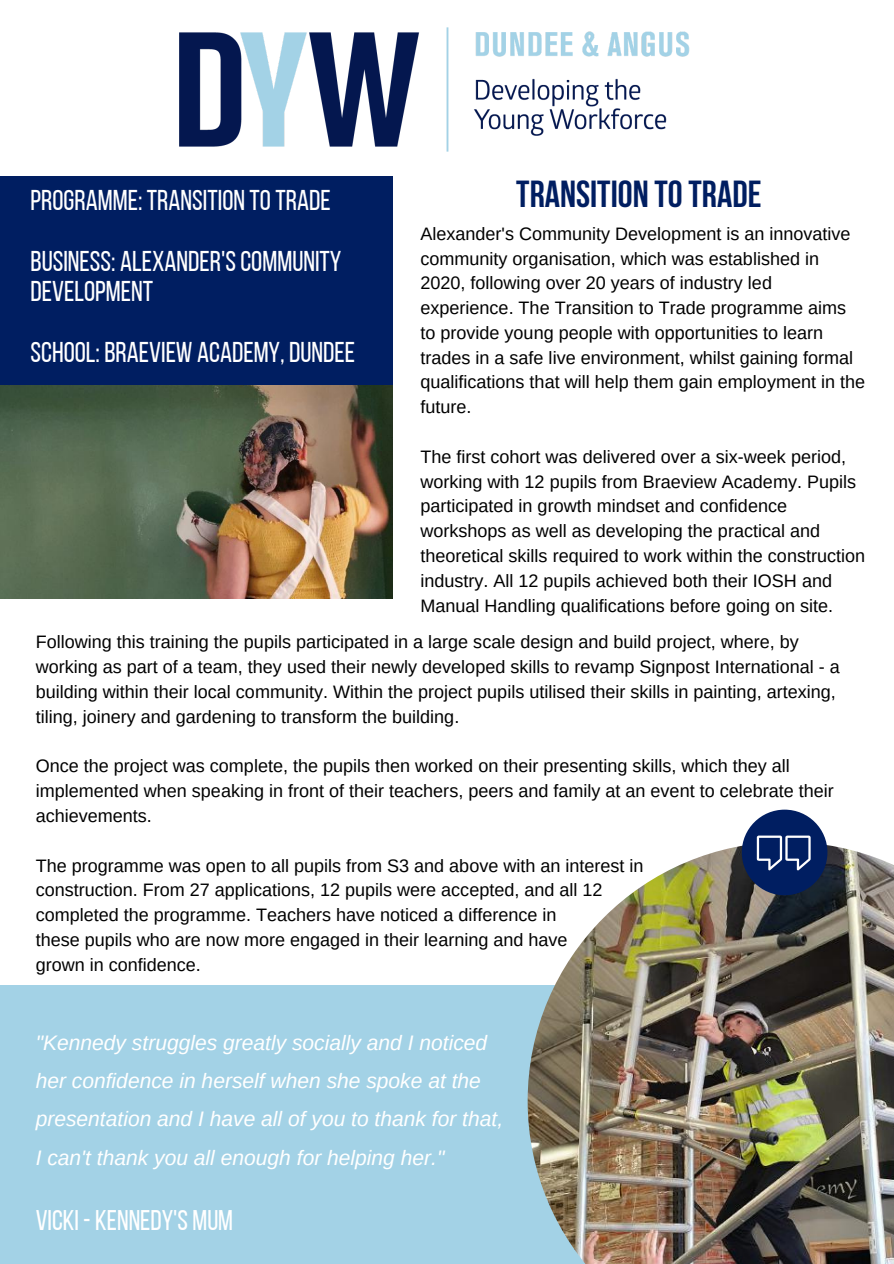
<style>
.page{position:relative;width:894px;height:1264px;background:#fff}
.page>*{position:absolute;margin:0;border:0;box-sizing:border-box;transform-origin:0 0}
.t1{font:700 37.5px "Bebas Neue";color:#001e61}
.t2{font:28.5px/30.6px "Bebas Neue";color:#fff}
.t3{font:28.35px "Bebas Neue";color:#fff}
.t4{font:italic 21px/38.2px "Arimo";color:#fff}
.t5{font:18px/24.8px "Arimo";color:#000}
</style>
<div class="page">
<img style="left:0;top:384px;width:392px;height:214px">
<div style="left:0;top:985px;width:822px;height:278px;background:#a3d2e6"></div>
<img style="left:527px;top:842px;width:366px;height:421px">
<div style="left:0;top:176px;width:392px;height:208px;background:#001e61"></div>
<div style="left:741px;top:809px;width:86px;height:86px;background:#001e61;border-radius:50%"></div>
<svg style="left:756px;top:835px;width:54px;height:35px"></svg>
<img style="left:179px;top:27px;width:511px;height:125px">
<p class="t2" style="left:30px;top:187px;width:302px">PROGRAMME: TRANSITION TOTRADE</p>
<p class="t1" style="left:516px;top:179px;width:246px">TRANSITION TOTRADE</p>
<p class="t2" style="left:30px;top:248px;width:312px">BUSINESS: ALEXANDER'SCOMMUNITY<br>DEVELOPMENT</p>
<p class="t2" style="left:30px;top:340px;width:326px">SCHOOL: BRAEVIEW ACADEMY, DUNDEE</p>
<p class="t5" style="left:420px;top:221px;width:446px">Alexander's Community Development is an innovative community organisation, which was established in 2020, following over 20 years of industry led experience. The Transition to Trade programme aims to provide young people with opportunities to learn trades in a safe live environment, whilst gaining formal qualifications that will help them gain employment in the future.</p>
<p class="t5" style="left:420px;top:444px;width:446px">The first cohort was delivered over a six-week period, working with 12 pupils from Braeview Academy. Pupils participated in growth mindset and confidence workshops as well as developing the practical and theoretical skills required to work within the construction industry. All 12 pupils achieved both their IOSH and Manual Handling qualifications before going on site.</p>
<p class="t5" style="left:36px;top:630px;width:805px">Following this training the pupils participated in a large scale design and build project, where, by working as part of a team, they used their newly developed skills to revamp Signpost International - a building within their local community. Within the project pupils utilised their skills in painting, artexing, tiling, joinery and gardening to transform the building.</p>
<p class="t5" style="left:36px;top:753px;width:799px">Once the project was complete, the pupils then worked on their presenting skills, which they all implemented when speaking in front of their teachers, peers and family at an event to celebrate their</p>
<p class="t5" style="left:36px;top:803px;width:118px">achievements.</p>
<p class="t5" style="left:36px;top:852px;width:609px">The programme was open to all pupils from S3 and above with an interest in</p>
<p class="t5" style="left:36px;top:877px;width:568px">construction. From 27 applications, 12 pupils were accepted, and all 12</p>
<p class="t5" style="left:36px;top:902px;width:522px">completed the programme. Teachers have noticed a difference in</p>
<p class="t5" style="left:36px;top:927px;width:533px">these pupils who are now more engaged in their learning and have</p>
<p class="t5" style="left:36px;top:952px;width:167px">grown in confidence.</p>
<p class="t4" style="left:36px;top:1023px;width:469px">"Kennedy struggles greatly socially and I noticed her confidence in herself when she spoke at the presentation and I have all of you to thank for that, I can't thank you all enough for helping her."</p>
<p class="t3" style="left:36px;top:1208px;width:199px">VICKI - KENNEDY'S MUM</p>
</div>
